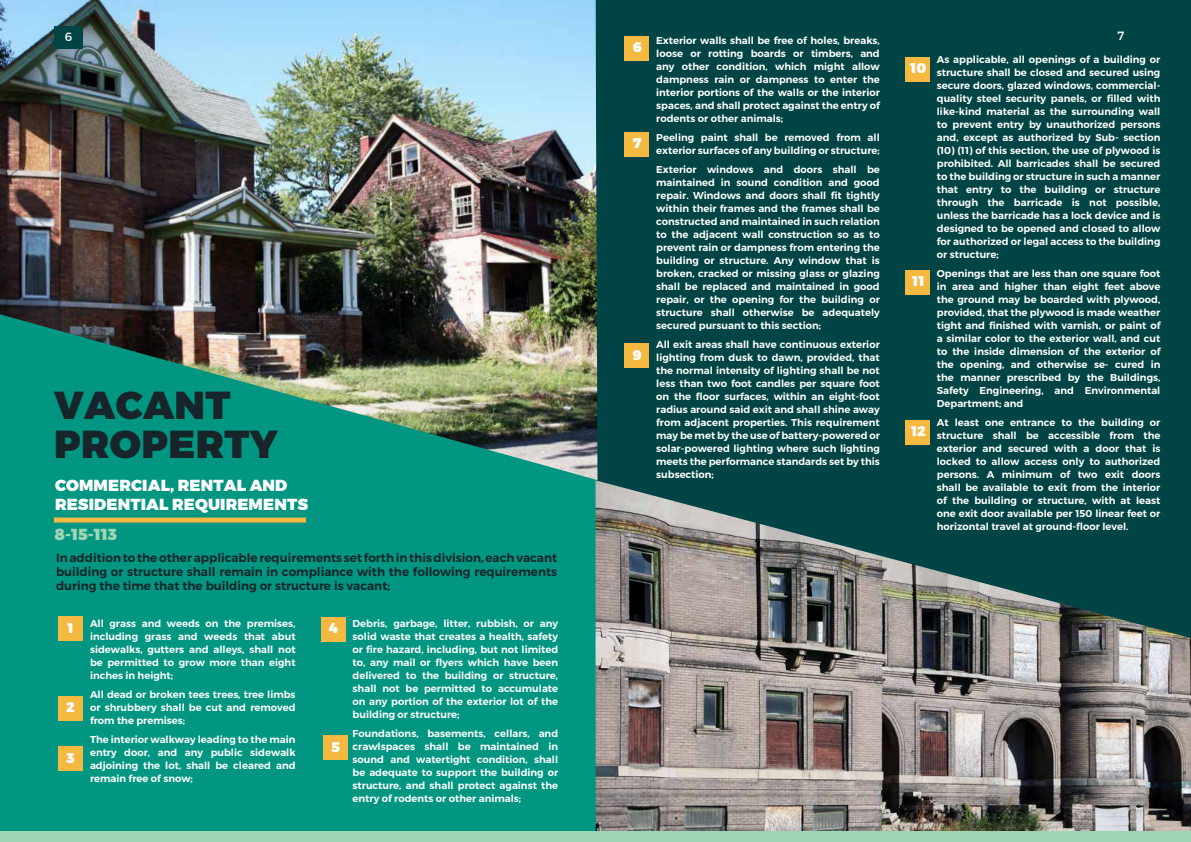
<style>
.page{position:relative;width:1191px;height:842px;background:#fff}
.page>*{position:absolute;margin:0;border:0;box-sizing:border-box;transform-origin:0 0}
.t1{font:900 39px/39px "Montserrat";letter-spacing:.01em;color:#17252a}
.t2{font:900 16px/19px "Montserrat";letter-spacing:.01em;color:#fff}
.t3{font:900 16px "Montserrat";color:#a0d5b3}
.t4{font:900 14px "Montserrat";color:#fff}
.t5{font:600 12px/14px "Montserrat";color:#17252a;text-align:justify}
.t6{font:12px "Montserrat";color:#fff}
.t7{font:600 10px/13px "Montserrat";color:#fff;text-align:justify}
</style>
<div class="page">
<div style="left:594px;top:0;width:597px;height:801px;background:#004445"></div>
<div style="left:0;top:0;width:595px;height:842px;background:#009681"></div>
<img style="left:0;top:0;width:597px;height:480px">
<img style="left:595px;top:480px;width:596px;height:351px">
<div style="left:0;top:831px;width:1191px;height:11px;background:#a0d5b3"></div>
<div style="left:54px;top:518px;width:252px;height:5px;background:#f5b942"></div>
<div style="left:58px;top:616px;width:24px;height:24px;background:#f5b942"></div>
<div style="left:58px;top:696px;width:24px;height:24px;background:#f5b942"></div>
<div style="left:58px;top:746px;width:24px;height:24px;background:#f5b942"></div>
<div style="left:321px;top:617px;width:24px;height:24px;background:#f5b942"></div>
<div style="left:323px;top:735px;width:24px;height:24px;background:#f5b942"></div>
<div style="left:624px;top:36px;width:24px;height:24px;background:#f5b942"></div>
<div style="left:624px;top:132px;width:24px;height:24px;background:#f5b942"></div>
<div style="left:624px;top:343px;width:24px;height:24px;background:#f5b942"></div>
<div style="left:905px;top:57px;width:24px;height:24px;background:#f5b942"></div>
<div style="left:905px;top:270px;width:24px;height:24px;background:#f5b942"></div>
<div style="left:905px;top:420px;width:24px;height:24px;background:#f5b942"></div>
<div style="left:54px;top:26px;width:29px;height:22px;background:#004445"></div>
<p class="t6" style="left:65px;top:29px;width:9px">6</p>
<p class="t6" style="left:1117px;top:28px;width:8px">7</p>
<p class="t7" style="left:656px;top:34px;width:225px">Exterior walls shall be free of holes, breaks, loose or rotting boards or timbers, and any other condition, which might allow dampness rain or dampness to enter the interior portions of the walls or the interior spaces, and shall protect against the entry of rodents or other animals;</p>
<p class="t7" style="left:656px;top:131px;width:225px">Peeling paint shall be removed from all exterior surfaces of any building or structure;</p>
<p class="t7" style="left:656px;top:163px;width:225px">Exterior windows and doors shall be maintained in sound condition and good repair. Windows and doors shall fit tightly within their frames and the frames shall be constructed and maintained in such relation to the adjacent wall construction so as to prevent rain or dampness from entering the building or structure. Any window that is broken, cracked or missing glass or glazing shall be replaced and maintained in good repair, or the opening for the building or structure shall otherwise be adequately secured pursuant to this section;</p>
<p class="t7" style="left:656px;top:338px;width:225px">All exit areas shall have continuous exterior lighting from dusk to dawn, provided, that the normal intensity of lighting shall be not less than two foot candles per square foot on the floor surfaces, within an eight-foot radius around said exit and shall shine away from adjacent properties. This requirement may be met by the use of battery-powered or solar-powered lighting where such lighting meets the performance standards set by this subsection;</p>
<h3 class="t4" style="left:632px;top:39px;width:11px">6</h3>
<p class="t7" style="left:936px;top:53px;width:225px">As applicable, all openings of a building or structure shall be closed and secured using secure doors, glazed windows, commercial&shy;quality steel security panels, or filled with like-kind material as the surrounding wall to prevent entry by unauthorized persons and, except as authorized by Sub- section (10) (11) of this section, the use of plywood is prohibited. All barricades shall be secured to the building or structure in such a manner that entry to the building or structure through the barricade is not possible, unless the barricade has a lock device and is designed to be opened and closed to allow for authorized or legal access to the building or structure;</p>
<p class="t7" style="left:936px;top:267px;width:225px">Openings that are less than one square foot in area and higher than eight feet above the ground may be boarded with plywood, provided, that the plywood is made weather tight and finished with varnish, or paint of a similar color to the exterior wall, and cut to the inside dimension of the exterior of the opening, and otherwise se- cured in the manner prescribed by the Buildings, Safety Engineering, and Environmental Department; and</p>
<p class="t7" style="left:936px;top:416px;width:225px">At least one entrance to the building or structure shall be accessible from the exterior and secured with a door that is locked to allow access only to authorized persons. A minimum of two exit doors shall be available to exit from the interior of the building or structure, with at least one exit door available per 150 linear feet or horizontal travel at ground-floor level.</p>
<h3 class="t4" style="left:910px;top:60px;width:18px">10</h3>
<h3 class="t4" style="left:633px;top:134px;width:10px">7</h3>
<h3 class="t4" style="left:912px;top:272px;width:14px">11</h3>
<h3 class="t4" style="left:632px;top:346px;width:11px">9</h3>
<h1 class="t1" style="left:54px;top:387px;width:225px">VACANT<br>PROPERTY</h1>
<h2 class="t2" style="left:55px;top:476px;width:254px">COMMERCIAL, RENTAL AND<br>RESIDENTIAL REQUIREMENTS</h2>
<h2 class="t3" style="left:55px;top:524px;width:64px">8-15-113</h2>
<h3 class="t4" style="left:911px;top:422px;width:16px">12</h3>
<p class="t5" style="left:56px;top:551px;width:503px">In addition to the other applicable requirements set forth in this division, each vacant building or structure shall remain in compliance with the following requirements during the time that the building or structure is vacant;</p>
<h3 class="t4" style="left:67px;top:619px;width:8px">1</h3>
<p class="t7" style="left:90px;top:617px;width:207px">All grass and weeds on the premises, including grass and weeds that abut sidewalks, gutters and alleys, shall not be permitted to grow more than eight inches in height;</p>
<p class="t7" style="left:90px;top:688px;width:207px">All dead or broken tees trees, tree limbs or shrubbery shall be cut and removed from the premises;</p>
<p class="t7" style="left:90px;top:733px;width:207px">The interior walkway leading to the main entry door, and any public sidewalk adjoining the lot, shall be cleared and remain free of snow;</p>
<p class="t7" style="left:352px;top:617px;width:207px">Debris, garbage, litter, rubbish, or any solid waste that creates a health, safety or fire hazard, including, but not limited to, any mail or flyers which have been delivered to the building or structure, shall not be permitted to accumulate on any portion of the exterior lot of the building or structure;</p>
<p class="t7" style="left:352px;top:727px;width:207px">Foundations, basements, cellars, and crawlspaces shall be maintained in sound and watertight condition, shall be adequate to support the building or structure, and shall protect against the entry of rodents or other animals;</p>
<h3 class="t4" style="left:329px;top:619px;width:11px">4</h3>
<h3 class="t4" style="left:66px;top:699px;width:10px">2</h3>
<h3 class="t4" style="left:331px;top:738px;width:10px">5</h3>
<h3 class="t4" style="left:66px;top:749px;width:10px">3</h3>
</div>
